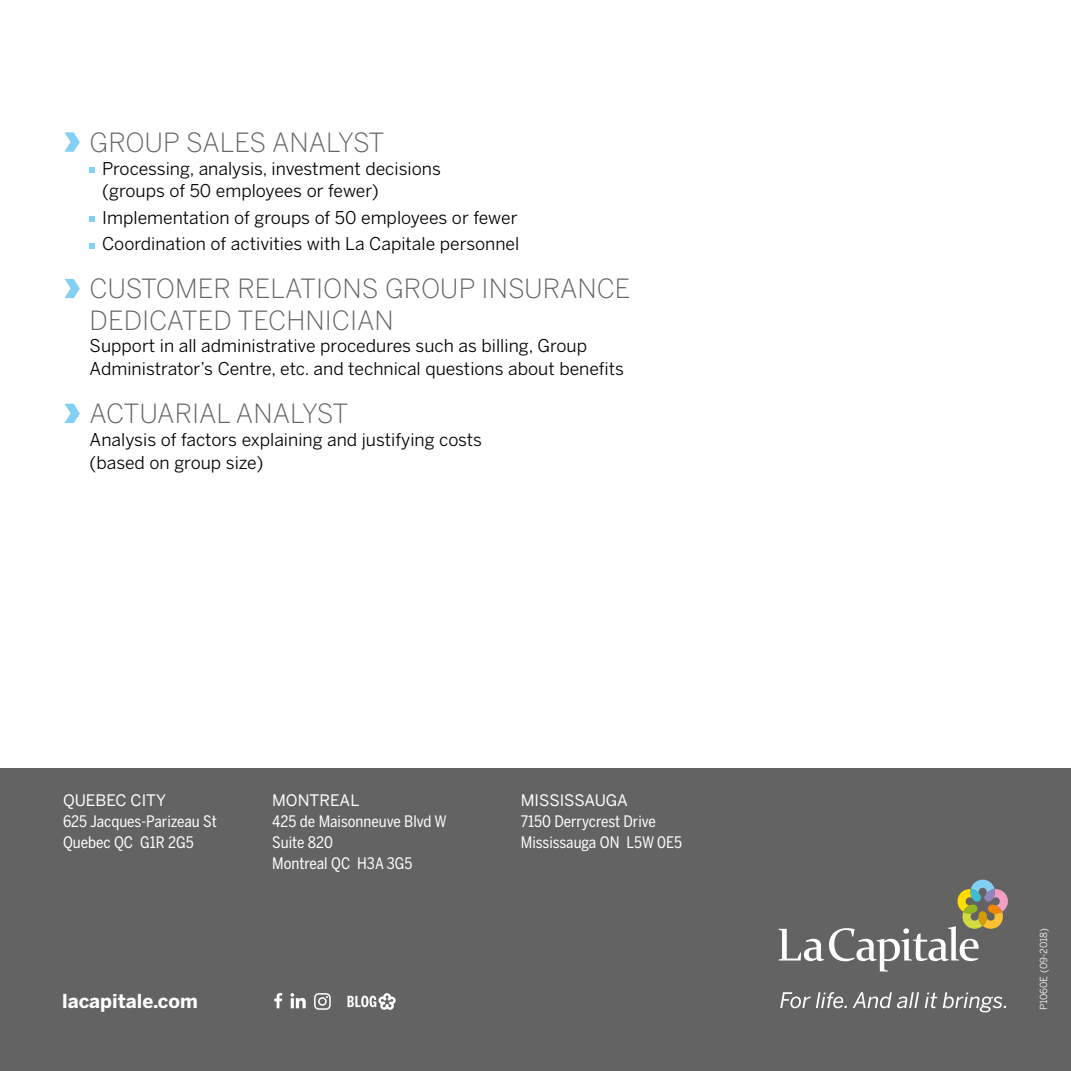
<style>
.page{position:relative;width:1071px;height:1071px;background:#fff}
.page>*{position:absolute;margin:0;border:0;box-sizing:border-box;transform-origin:0 0}
.t1{font:300 26.25px/31.5px "Benton Sans";color:#646363}
.t2{font:700 19.07px "Benton Sans";color:#fff}
.t3{font:17.5px/22.8px "Benton Sans";color:#000}
.t4{font:15.75px/21px "Benton Sans Cond";color:#fff}
.t5{font:15.75px "Benton Sans";color:#fff}
.t6{font:9.62px "Benton Sans";color:#fff}
</style>
<div class="page">
<div style="left:0;top:769px;width:1071px;height:302px;background:#646363"></div>
<svg style="left:779px;top:880px;width:229px;height:92px"></svg>
<svg style="left:780px;top:992px;width:67px;height:16px"></svg>
<svg style="left:853px;top:992px;width:66px;height:16px"></svg>
<svg style="left:925px;top:993px;width:12px;height:15px"></svg>
<svg style="left:943px;top:992px;width:63px;height:20px"></svg>
<svg style="left:64px;top:132px;width:16px;height:20px"></svg>
<svg style="left:90px;top:167px;width:5px;height:6px"></svg>
<svg style="left:90px;top:216px;width:5px;height:6px"></svg>
<svg style="left:90px;top:243px;width:5px;height:6px"></svg>
<svg style="left:64px;top:279px;width:16px;height:19px"></svg>
<svg style="left:64px;top:404px;width:16px;height:19px"></svg>
<svg style="left:290px;top:993px;width:16px;height:15px"></svg>
<svg style="left:314px;top:993px;width:17px;height:17px"></svg>
<svg style="left:274px;top:993px;width:8px;height:15px"></svg>
<svg style="left:348px;top:993px;width:48px;height:17px"></svg>
<h1 class="t1" style="left:90px;top:126px;width:296px">GROUP SALES ANALYST</h1>
<p class="t3" style="left:102px;top:157px;width:340px">Processing, analysis, investment decisions (groups of 50 employees or fewer)</p>
<p class="t3" style="left:102px;top:204px;width:419px;line-height:26.6px">Implementation of groups of 50 employees or fewer<br>Coordination of activities with La Capitale personnel</p>
<h1 class="t1" style="left:90px;top:273px;width:542px">CUSTOMER RELATIONS GROUP INSURANCE<br>DEDICATED TECHNICIAN</h1>
<p class="t3" style="left:90px;top:335px;width:536px">Support in all administrative procedures such as billing, Group<br>Administrator’s Centre, etc. and technical questions about benefits</p>
<h1 class="t1" style="left:90px;top:398px;width:260px">ACTUARIAL ANALYST</h1>
<p class="t3" style="left:90px;top:428px;width:394px">Analysis of factors explaining and justifying costs (based on group size)</p>
<p class="t5" style="left:63px;top:791px;width:105px">QUEBEC CITY</p>
<p class="t4" style="left:63px;top:811px;width:156px">625 Jacques-Parizeau St<br>Quebec QC G1R 2G5</p>
<p class="t2" style="left:62px;top:990px;width:137px">lacapitale.com</p>
<p class="t5" style="left:272px;top:791px;width:89px">MONTREAL</p>
<p class="t4" style="left:272px;top:811px;width:176px">425 de Maisonneuve Blvd W<br>Suite 820<br>Montreal QC H3A 3G5</p>
<p class="t5" style="left:521px;top:791px;width:109px">MISSISSAUGA</p>
<p class="t4" style="left:521px;top:811px;width:163px">7150 Derrycrest Drive<br>Mississauga ON L5W 0E5</p>
<p class="t6" style="left:1038px;top:1010px;width:84px;rotate:-90deg">P1060E (09-2018)</p>
</div>
